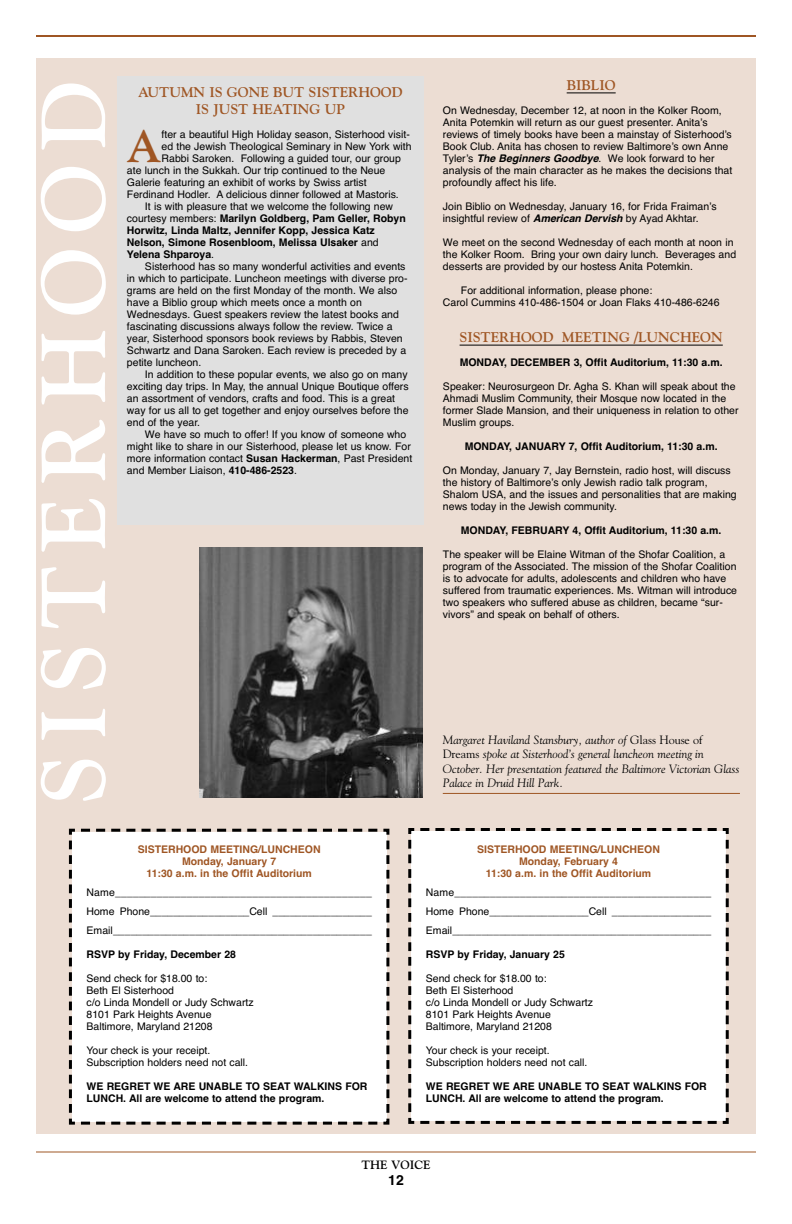
<style>
.page{position:relative;width:792px;height:1224px;background:#fff}
.page>*{position:absolute;margin:0;border:0;box-sizing:border-box;transform-origin:0 0}
.t1{font:700 90px "Goudy";letter-spacing:.15em;color:#fff}
.t2{font:700 45px "Goudy";color:#9f5624}
.t3{font:700 14px/16.8px "Goudy";color:#9f5624;text-align:center}
.t4{font:700 14px "Helvetica";color:#000}
.t5{font:italic 12px/14.4px "Goudy";color:#000}
.t6{font:700 12px "Goudy";color:#000}
.t7{font:10.5px/12px "Helvetica";color:#000}
.t8{font:700 10.5px/12px "Helvetica";color:#000}
.t9{font:700 10.5px/12px "Helvetica";color:#9f5624;text-align:center}
.s1{font-weight:700;font-style:italic}
.s2{font-weight:400}
.s3{font-weight:700}
.s4{font-style:normal}
</style>
<div class="page">
<hr style="left:36px;top:1152px;width:720px;height:1px;background:#9f5624">
<hr style="left:36px;top:35px;width:720px;height:2px;background:#9f5624">
<div style="left:36px;top:58px;width:720px;height:1076px;background:#ecddd3"></div>
<hr style="left:567px;top:92px;width:49px;height:1px;background:#000">
<hr style="left:460px;top:345px;width:263px;height:1px;background:#000">
<svg style="left:68px;top:828px;width:322px;height:297px;background:#dfdddc"></svg>
<div style="left:86px;top:845px;width:287px;height:267px;background:#fff"></div>
<svg style="left:408px;top:828px;width:321px;height:296px;background:#dedddc"></svg>
<div style="left:425px;top:844px;width:287px;height:268px;background:#fff"></div>
<div style="left:117px;top:76px;width:307px;height:449px;background:#e0e0e0"></div>
<img style="left:199px;top:548px;width:224px;height:250px">
<hr style="left:443px;top:793px;width:297px;height:1px;background:#9f5624">
<h1 class="t1" style="left:21px;top:805px;width:727px;rotate:-90deg">SISTERHOOD</h1>
<h3 class="t3" style="left:567px;top:76px;width:51px">BIBLIO</h3>
<h3 class="t3" style="left:138px;top:84px;width:266px">AUTUMN IS GONE BUT SISTERHOOD<br>IS JUST HEATING UP</h3>
<h2 class="t2" style="left:127px;top:120px;width:37px">A</h2>
<p class="t7" style="left:162px;top:128px;width:250px">fter a beautiful High Holiday season, Sisterhood visit-</p>
<p class="t7" style="left:443px;top:104px;width:291px">On Wednesday, December 12, at noon in the Kolker Room, Anita Potemkin will return as our guest presenter. Anitaʼs reviews of timely books have been a mainstay of Sisterhoodʼs Book Club. Anita has chosen to review Baltimoreʼs own Anne Tylerʼs <span class="s1">The Beginners Goodbye</span>. We look forward to her analysis of the main character as he makes the decisions that profoundly affect his life.</p>
<p class="t7" style="left:443px;top:200px;width:275px">Join Biblio on Wednesday, January 16, for Frida Fraimanʼs insightful review of <span class="s1">American Dervish</span> by Ayad Akhtar.</p>
<p class="t7" style="left:443px;top:236px;width:295px">We meet on the second Wednesday of each month at noon in the Kolker Room. Bring your own dairy lunch. Beverages and desserts are provided by our hostess Anita Potemkin.</p>
<p class="t7" style="left:443px;top:284px;width:278px;text-indent:18px">For additional information, please phone:<br>Carol Cummins 410-486-1504 or Joan Flaks 410-486-6246</p>
<h3 class="t3" style="left:460px;top:329px;width:265px">SISTERHOOD MEETING /LUNCHEON</h3>
<p class="t8" style="left:460px;top:356px;width:264px">MONDAY, DECEMBER 3, Offit Auditorium, 11:30 a.m.</p>
<p class="t7" style="left:443px;top:380px;width:297px">Speaker: Neurosurgeon Dr. Agha S. Khan will speak about the Ahmadi Muslim Community, their Mosque now located in the former Slade Mansion, and their uniqueness in relation to other Muslim groups.</p>
<p class="t8" style="left:465px;top:440px;width:254px">MONDAY, JANUARY 7, Offit Auditorium, 11:30 a.m.</p>
<p class="t7" style="left:443px;top:464px;width:295px">On Monday, January 7, Jay Bernstein, radio host, will discuss the history of Baltimoreʼs only Jewish radio talk program, Shalom USA, and the issues and personalities that are making news today in the Jewish community.</p>
<p class="t8" style="left:461px;top:524px;width:262px">MONDAY, FEBRUARY 4, Offit Auditorium, 11:30 a.m.</p>
<p class="t7" style="left:443px;top:548px;width:296px">The speaker will be Elaine Witman of the Shofar Coalition, a program of the Associated. The mission of the Shofar Coalition is to advocate for adults, adolescents and children who have suffered from traumatic experiences. Ms. Witman will introduce two speakers who suffered abuse as children, became “sur&shy;vivors” and speak on behalf of others.</p>
<p class="t7" style="left:162px;top:140px;width:252px">ed the Jewish Theological Seminary in New York with</p>
<p class="t7" style="left:162px;top:152px;width:241px">Rabbi Saroken. Following a guided tour, our group</p>
<p class="t7" style="left:127px;top:164px;width:260px">ate lunch in the Sukkah. Our trip continued to the Neue</p>
<p class="t7" style="left:127px;top:176px;width:241px">Galerie featuring an exhibit of works by Swiss artist</p>
<p class="t7" style="left:127px;top:188px;width:273px">Ferdinand Hodler. A delicious dinner followed at Mastoris.</p>
<p class="t7" style="left:145px;top:200px;width:250px">It is with pleasure that we welcome the following new</p>
<p class="t8" style="left:127px;top:212px;width:280px"><span class="s2">courtesy members:</span> Marilyn Goldberg, Pam Geller, Robyn</p>
<p class="t8" style="left:127px;top:224px;width:249px">Horwitz, Linda Maltz, Jennifer Kopp, Jessica Katz</p>
<p class="t8" style="left:127px;top:236px;width:253px">Nelson, Simone Rosenbloom, Melissa Ulsaker <span class="s2">and</span></p>
<p class="t8" style="left:127px;top:248px;width:89px">Yelena Shparoya<span class="s2">.</span></p>
<p class="t7" style="left:145px;top:260px;width:262px">Sisterhood has so many wonderful activities and events</p>
<p class="t7" style="left:127px;top:272px;width:282px">in which to participate. Luncheon meetings with diverse pro-</p>
<p class="t7" style="left:127px;top:284px;width:272px">grams are held on the first Monday of the month. We also</p>
<p class="t7" style="left:127px;top:296px;width:236px">have a Biblio group which meets once a month on</p>
<p class="t7" style="left:127px;top:308px;width:274px">Wednesdays. Guest speakers review the latest books and</p>
<p class="t7" style="left:127px;top:320px;width:267px">fascinating discussions always follow the review. Twice a</p>
<p class="t7" style="left:127px;top:332px;width:277px">year, Sisterhood sponsors book reviews by Rabbis, Steven</p>
<p class="t7" style="left:127px;top:344px;width:281px">Schwartz and Dana Saroken. Each review is preceded by a</p>
<p class="t7" style="left:127px;top:356px;width:76px">petite luncheon.</p>
<p class="t7" style="left:145px;top:368px;width:264px">In addition to these popular events, we also go on many</p>
<p class="t7" style="left:127px;top:380px;width:283px">exciting day trips. In May, the annual Unique Boutique offers</p>
<p class="t7" style="left:127px;top:392px;width:270px">an assortment of vendors, crafts and food. This is a great</p>
<p class="t7" style="left:127px;top:404px;width:283px">way for us all to get together and enjoy ourselves before the</p>
<p class="t7" style="left:127px;top:416px;width:75px">end of the year.</p>
<p class="t7" style="left:145px;top:428px;width:263px">We have so much to offer! If you know of someone who</p>
<p class="t7" style="left:127px;top:440px;width:285px">might like to share in our Sisterhood, please let us know. For</p>
<p class="t7" style="left:127px;top:452px;width:287px">more information contact <span class="s3">Susan Hackerman</span>, Past President</p>
<p class="t7" style="left:127px;top:464px;width:172px">and Member Liaison, <span class="s3">410-486-2523</span>.</p>
<p class="t5" style="left:443px;top:732px;width:298px">Margaret Haviland Stansbury, author of <span class="s4">Glass House of Dreams</span> spoke at Sisterhood’s general luncheon meeting in October. Her presentation featured the Baltimore Victorian Glass Palace in Druid Hill Park.</p>
<p class="t9" style="left:138px;top:844px;width:184px">SISTERHOOD MEETING/LUNCHEON<br>Monday, January 7<br>11:30 a.m. in the Offit Auditorium</p>
<p class="t7" style="left:87px;top:883px;width:287px;line-height:19px;text-align:justify">Name___________________________________________ Home Phone_________________Cell _________________ Email____________________________________________</p>
<p class="t8" style="left:87px;top:949px;width:151px">RSVP by Friday, December 28</p>
<p class="t7" style="left:87px;top:973px;width:169px">Send check for $18.00 to:<br>Beth El Sisterhood<br>c/o Linda Mondell or Judy Schwartz<br>8101 Park Heights Avenue<br>Baltimore, Maryland 21208</p>
<p class="t7" style="left:87px;top:1045px;width:163px">Your check is your receipt.<br>Subscription holders need not call.</p>
<p class="t8" style="left:87px;top:1081px;width:282px">WE REGRET WE ARE UNABLE TO SEAT WALKINS FOR<br>LUNCH. All are welcome to attend the program.</p>
<p class="t9" style="left:477px;top:843px;width:184px">SISTERHOOD MEETING/LUNCHEON<br>Monday, February 4<br>11:30 a.m. in the Offit Auditorium</p>
<p class="t7" style="left:426px;top:883px;width:287px;line-height:19px;text-align:justify">Name___________________________________________ Home Phone_________________Cell _________________ Email____________________________________________</p>
<p class="t8" style="left:426px;top:948px;width:141px">RSVP by Friday, January 25</p>
<p class="t7" style="left:426px;top:972px;width:169px">Send check for $18.00 to:<br>Beth El Sisterhood<br>c/o Linda Mondell or Judy Schwartz<br>8101 Park Heights Avenue<br>Baltimore, Maryland 21208</p>
<p class="t7" style="left:426px;top:1044px;width:163px">Your check is your receipt.<br>Subscription holders need not call.</p>
<p class="t8" style="left:426px;top:1080px;width:282px">WE REGRET WE ARE UNABLE TO SEAT WALKINS FOR<br>LUNCH. All are welcome to attend the program.</p>
<p class="t6" style="left:362px;top:1157px;width:70px">THE VOICE</p>
<h3 class="t4" style="left:388px;top:1172px;width:17px">12</h3>
</div>
